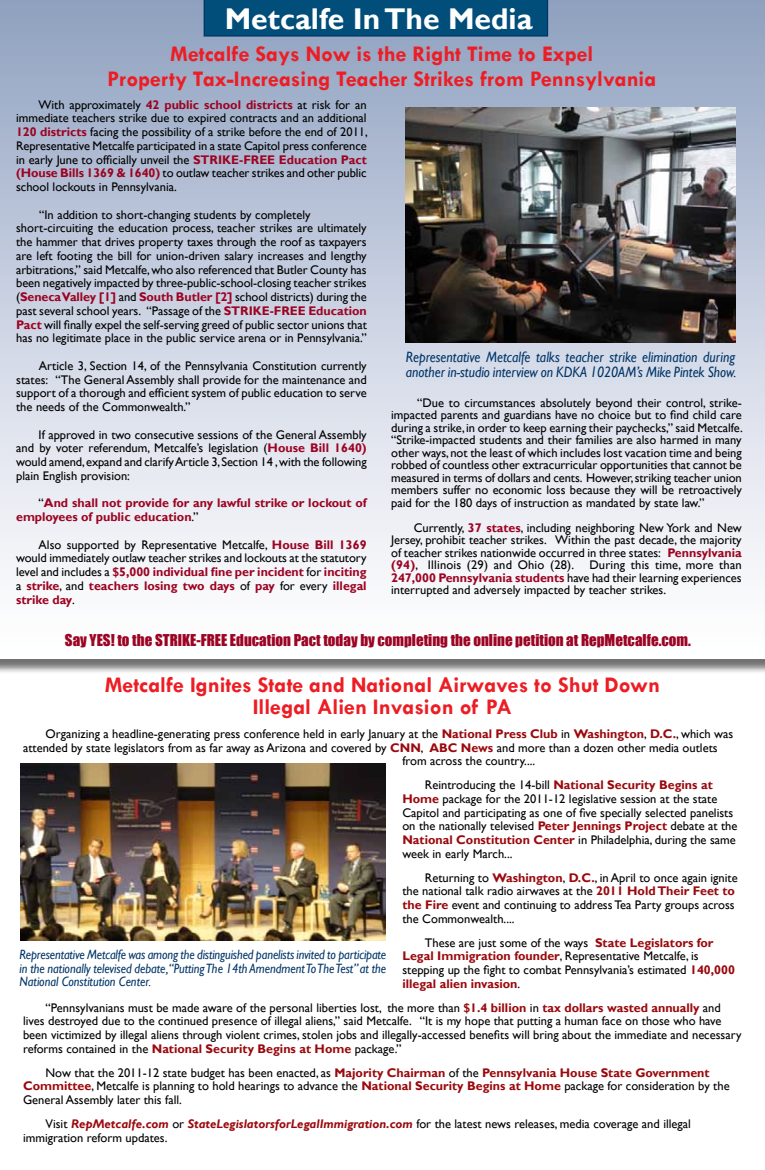
<style>
.page{position:relative;width:765px;height:1170px;background:#fff}
.page>*{position:absolute;margin:0;border:0;box-sizing:border-box;transform-origin:0 0}
.t1{font:700 30px "Gill Sans";color:#fff}
.t2{font:700 22.5px/22.5px "Tw Cen";color:#ed1d24;text-align:center}
.t3{font:italic 15px/15px "Gill Sans";color:#003568;scale:.9 1}
.t4{font:15px "Impact";color:#9c0423}
.t5{font:italic 13.5px/13.5px "Gill Sans";color:#003568;text-align:justify;scale:.9 1}
.t6{font:12.5px/13.8px "Gill Sans";color:#000}
.t7{font:700 12.5px/13.8px "Gill Sans";color:#9c0423}
.s1{font-weight:700;color:#9c0423}
.s2{font-weight:400;color:#000}
.s3{font-weight:700;color:#9a090d}
.s4{font-weight:700;font-style:italic;color:#9a090d}
</style>
<div class="page">
<div style="left:0;top:0;width:765px;height:674px;background:#000;opacity:.75"></div>
<div style="left:0;top:0;width:765px;height:659px;background:linear-gradient(to bottom,#92a3c2,#fff)"></div>
<img style="left:406px;top:107px;width:329px;height:235px">
<img style="left:20px;top:764px;width:366px;height:177px">
<div style="left:204px;top:0;width:344px;height:37px;background:#004e79"></div>
<h1 class="t1" style="left:225px;top:1px;width:309px">Metcalfe In The Media</h1>
<h2 class="t2" style="left:107px;top:41px;width:551px;line-height:25px">Metcalfe Says Now is the Right Time to Expel<br>Property Tax-Increasing Teacher Strikes from Pennsylvania</h2>
<p class="t6" style="left:16px;top:98px;width:353px;text-align:justify;text-indent:22px">With approximately <span class="s1">42 public school districts</span> at risk for an immediate teachers strike due to expired contracts and an additional <span class="s1">120 districts</span> facing the possibility of a strike before the end of 2011, Representative Metcalfe participated in a state Capitol press conference in early June to officially unveil the <span class="s1">STRIKE-FREE Education Pact (House Bills 1369 &amp; 1640)</span> to outlaw teacher strikes and other public school lockouts in Pennsylvania.</p>
<p class="t6" style="left:16px;top:208px;width:352px;text-indent:23px">“In addition to short-changing students by completely short-circuiting the education process, teacher strikes are ultimately the hammer that drives property taxes through the roof as taxpayers are left footing the bill for union-driven salary increases and lengthy arbitrations,” said Metcalfe,who also referenced that Butler County has been negatively impacted by three-public-school-closing teacher strikes (<span class="s1">Seneca Valley [1]</span> and <span class="s1">South Butler [2]</span> school districts) during the past several school years. “Passage of the <span class="s1">STRIKE-FREE Education Pact</span> will finally expel the self-serving greed of public sector unions that has no legitimate place in the public service arena or in Pennsylvania.”</p>
<p class="t6" style="left:16px;top:359px;width:352px;text-align:justify;text-indent:23px">Article 3, Section 14, of the Pennsylvania Constitution currently states: “The General Assembly shall provide for the maintenance and support of a thorough and efficient system of public education to serve the needs of the Commonwealth.”</p>
<p class="t6" style="left:16px;top:428px;width:352px;text-align:justify;text-indent:23px">If approved in two consecutive sessions of the General Assembly and by voter referendum, Metcalfe’s legislation (<span class="s1">House Bill 1640) </span>would amend,expand and clarifyArticle 3,Section 14 ,with the following plain English provision:</p>
<p class="t7" style="left:16px;top:497px;width:352px;text-indent:22px"><span class="s2">“</span>And shall not provide for any lawful strike or lockout of employees of public education<span class="s2">.”</span></p>
<p class="t6" style="left:16px;top:538px;width:352px;text-align:justify;text-indent:23px">Also supported by Representative Metcalfe, <span class="s1">House Bill 1369 </span>would immediately outlaw teacher strikes and lockouts at the statutory level and includes a <span class="s1">$5,000 individual fine per incident</span> for <span class="s1">inciting </span>a <span class="s1">strike</span>, and <span class="s1">teachers losing two days</span> of <span class="s1">pay</span> for every <span class="s1">illegal strike day</span>.</p>
<p class="t3" style="left:406px;top:350px;width:369px">Representative Metcalfe talks teacher strike elimination during another in-studio interview on KDKA 1020AM’s Mike Pintek Show.</p>
<p class="t6" style="left:391px;top:397px;width:353px;line-height:12.5px;text-align:justify;text-indent:26px">“Due to circumstances absolutely beyond their control, strike&shy;impacted parents and guardians have no choice but to find child care during a strike,in order to keep earning their paychecks,” said Metcalfe. “Strike-impacted students and their families are also harmed in many other ways,not the least of which includes lost vacation time and being robbed of countless other extracurricular opportunities that cannot be measured in terms of dollars and cents. However,striking teacher union members suffer no economic loss because they will be retroactively paid for the 180 days of instruction as mandated by state law.”</p>
<p class="t6" style="left:391px;top:522px;width:352px;line-height:12.5px;text-align:justify;text-indent:23px">Currently, <span class="s1">37 states</span>, including neighboring New York and New Jersey, prohibit teacher strikes. Within the past decade, the majority of teacher strikes nationwide occurred in three states: <span class="s1">Pennsylvania (94)</span>, Illinois (29) and Ohio (28). During this time, more than <span class="s1">247,000 Pennsylvania students</span> have had their learning experiences interrupted and adversely impacted by teacher strikes.</p>
<p class="t4" style="left:65px;top:628px;width:627px">Say YES! to the STRIKE-FREE Education Pact today by completing the online petition at RepMetcalfe.com.</p>
<h2 class="t2" style="left:105px;top:673px;width:557px">Metcalfe Ignites State and National Airwaves to Shut Down<br>Illegal Alien Invasion of PA</h2>
<p class="t6" style="left:46px;top:727px;width:689px">Organizing a headline-generating press conference held in early January at the <span class="s3">National Press Club</span> in <span class="s3">Washington</span>, <span class="s3">D.C.</span>, which was</p>
<p class="t6" style="left:23px;top:741px;width:696px">attended by state legislators from as far away as Arizona and covered by <span class="s3">CNN</span>, <span class="s3">ABC News</span> and more than a dozen other media outlets</p>
<p class="t6" style="left:402px;top:755px;width:134px">from across the country....</p>
<p class="t6" style="left:402px;top:778px;width:337px;text-indent:23px">Reintroducing the 14-bill <span class="s3">National Security Begins at Home</span> package for the 2011-12 legislative session at the state Capitol and participating as one of five specially selected panelists on the nationally televised <span class="s3">Peter Jennings Project</span> debate at the <span class="s3">National Constitution Center</span> in Philadelphia, during the same week in early March...</p>
<p class="t6" style="left:402px;top:871px;width:337px;text-indent:23px">Returning to <span class="s3">Washington</span>, <span class="s3">D.C.</span>, in April to once again ignite the national talk radio airwaves at the <span class="s3">2011 Hold Their Feet to the Fire</span> event and continuing to address Tea Party groups across the Commonwealth....</p>
<p class="t6" style="left:402px;top:936px;width:334px;text-indent:22px">These are just some of the ways <span class="s3">State Legislators for Legal Immigration founder</span>, Representative Metcalfe, is stepping up the fight to combat Pennsylvania’s estimated <span class="s3">140,000 illegal alien invasion</span>.</p>
<p class="t6" style="left:23px;top:1001px;width:720px;text-indent:23px">“Pennsylvanians must be made aware of the personal liberties lost, the more than <span class="s3">$1.4 billion</span> in <span class="s3">tax dollars wasted annually</span> and lives destroyed due to the continued presence of illegal aliens,” said Metcalfe. “It is my hope that putting a human face on those who have been victimized by illegal aliens through violent crimes, stolen jobs and illegally-accessed benefits will bring about the immediate and necessary reforms contained in the <span class="s3">National Security Begins at Home</span> package.”</p>
<p class="t6" style="left:23px;top:1066px;width:708px;text-indent:23px">Now that the 2011-12 state budget has been enacted, as <span class="s3">Majority Chairman</span> of the <span class="s3">Pennsylvania House State Government<br>Committee</span>, Metcalfe is planning to hold hearings to advance the <span class="s3">National Security Begins at Home</span> package for consideration by the<br>General Assembly later this fall.</p>
<p class="t6" style="left:23px;top:1117px;width:669px;text-indent:22px">Visit <span class="s4">RepMetcalfe.com</span> or <span class="s4">StateLegislatorsforLegalImmigration.com</span> for the latest news releases, media coverage and illegal immigration reform updates.</p>
<p class="t5" style="left:20px;top:948px;width:409px">Representative Metcalfe was among the distinguished panelists invited to participate in the nationally televised debate,“Putting The 14th Amendment To The Test” at the National Constitution Center.</p>
</div>
